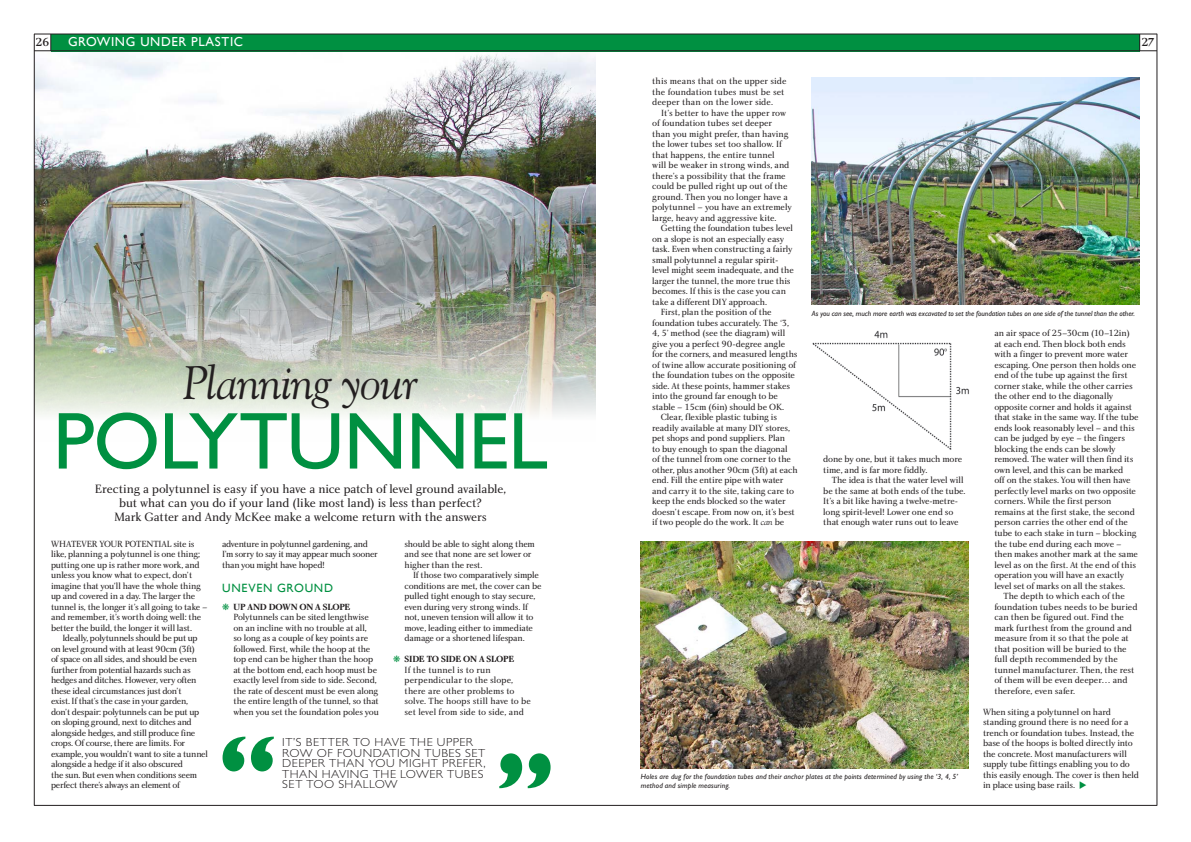
<style>
.page{position:relative;width:1191px;height:842px;background:#fff}
.page>*{position:absolute;margin:0;border:0;box-sizing:border-box;transform-origin:0 0}
.Body_Copy_FIRST_para{font:800 89.8px "Gill Sans";color:#009041;scale:.95 1}
.Headline{font:81px "Gill Sans";letter-spacing:-.01em;color:#009041}
.Headline-2{font:italic 47px "Goudy Old Style BT";letter-spacing:-.02em;color:#231f20}
.t1{font:13px "Gill Sans";letter-spacing:.05em;color:#fff}
.Standfirst{font:12.5px/14px "Charlotte Book Plain";letter-spacing:-.015em;color:#231f20;text-align:center}
.Crosshead{font:12px "Gill Sans";letter-spacing:.06em;color:#009041}
.t2{font:12px "Charlotte Medium Plain";color:#231f20}
.NEW_PULL_QUOTE{font:300 11.7px/10.5px "Gill Sans";letter-spacing:.04em;color:#231f20;scale:1.06 1}
.Body_Copy{font:9.2px/10.5px "Charlotte Book Plain";letter-spacing:-.02em;color:#231f20}
.Body_Copy-2{font:9.2px/10.5px "Charlotte Book Plain";letter-spacing:-.04em;color:#231f20}
.Body_Copy_FIRST_para-2{font:9.2px/10.5px "Charlotte Book Plain";letter-spacing:-.03em;color:#231f20}
.Body_Copy-3{font:9.2px/10.5px "Charlotte Book Plain";color:#231f20}
.Body_Copy-4{font:9.2px "Charlotte Bold Plain";letter-spacing:-.03em;color:#231f20}
.t3{font:italic 7.5px/8.8px "Gill Sans";letter-spacing:.01em;color:#231f20}
.s1{color:#009041}
.s2{font-family:"Goudy Old Style BT";font-style:italic}
</style>
<div class="page">
<img style="left:35px;top:52px;width:560px;height:363px">
<div style="left:51px;top:34px;width:1088px;height:17px;background:#009041"></div>
<hr style="left:34px;top:34px;width:1123px;height:1px;background:#231f20">
<hr style="left:34px;top:51px;width:1123px;height:1px;background:#231f20">
<hr style="left:34px;top:34px;width:1px;height:771px;background:#231f20">
<hr style="left:34px;top:805px;width:1123px;height:1px;background:#231f20">
<svg style="left:51px;top:34px;width:1px;height:17px"></svg>
<hr style="left:1156px;top:34px;width:1px;height:772px;background:#231f20">
<svg style="left:1139px;top:34px;width:1px;height:17px"></svg>
<img style="left:812px;top:78px;width:328px;height:227px">
<img style="left:641px;top:541px;width:328px;height:227px">
<img style="left:812px;top:330px;width:157px;height:120px">
<p class="t2" style="left:36px;top:35px;width:15px">26</p>
<h3 class="t1" style="left:68px;top:34px;width:177px">GROWING UNDER PLASTIC</h3>
<p class="t2" style="left:1141px;top:35px;width:15px">27</p>
<p class="Headline-2" style="left:183px;top:353px;width:237px">Planning your</p>
<p class="Headline" style="left:53px;top:394px;width:496px">POLYTUNNEL</p>
<p class="Standfirst" style="left:95px;top:481px;width:413px">Erecting a polytunnel is easy if you have a nice patch of level ground available, but what can you do if your land (like most land) is less than perfect?<br>Mark Gatter and Andy McKee make a welcome return with the answers</p>
<p class="Body_Copy_FIRST_para-2" style="left:51px;top:538px;width:158px">WHATEVER YOUR POTENTIAL site is like, planning a polytunnel is one thing; putting one up is rather more work, and unless you know what to expect, don’t imagine that you’ll have the whole thing up and covered in a day. The larger the tunnel is, the longer it’s all going to take – and remember, it’s worth doing well: the better the build, the longer it will last.</p>
<p class="Body_Copy-2" style="left:51px;top:633px;width:158px;text-indent:11px">Ideally, polytunnels should be put up on level ground with at least 90cm (3ft)<br>of space on all sides, and should be even further from potential hazards such as hedges and ditches. However, very often these ideal circumstances just don’t<br>exist. If that’s the case in your garden, don’t despair: polytunnels can be put up on sloping ground, next to ditches and alongside hedges, and still produce fine crops. Of course, there are limits. For example, you wouldn’t want to site a tunnel alongside a hedge if it also obscured<br>the sun. But even when conditions seem perfect there’s always an element of</p>
<p class="Body_Copy" style="left:222px;top:538px;width:157px">adventure in polytunnel gardening, and<br>I’m sorry to say it may appear much sooner than you might have hoped!</p>
<p class="Crosshead" style="left:222px;top:580px;width:112px">UNEVEN GROUND</p>
<p class="Body_Copy-4" style="left:222px;top:601px;width:130px"><span class="s1">❋</span> UP AND DOWN ON A SLOPE</p>
<p class="Body_Copy" style="left:233px;top:612px;width:147px">Polytunnels can be sited lengthwise on an incline with no trouble at all,<br>so long as a couple of key points are followed. First, while the hoop at the top end can be higher than the hoop at the bottom end, each hoop must be exactly level from side to side. Second, the rate of descent must be even along the entire length of the tunnel, so that when you set the foundation poles you</p>
<p class="Body_Copy" style="left:404px;top:538px;width:132px">should be able to sight along them and see that none are set lower or higher than the rest.</p>
<p class="Body_Copy" style="left:404px;top:570px;width:139px;text-indent:8px">If those two comparatively simple conditions are met, the cover can be pulled tight enough to stay secure, even during very strong winds. If not, uneven tension will allow it to move, leading either to immediate damage or a shortened lifespan.</p>
<p class="Body_Copy-4" style="left:393px;top:653px;width:122px"><span class="s1">❋</span> SIDE TO SIDE ON A SLOPE</p>
<p class="Body_Copy-3" style="left:404px;top:664px;width:128px">If the tunnel is to run perpendicular to the slope, there are other problems to solve. The hoops still have to be set level from side to side, and</p>
<p class="Body_Copy_FIRST_para" style="left:217px;top:716px;width:64px">“</p>
<p class="NEW_PULL_QUOTE" style="left:282px;top:737px;width:193px">IT’S BETTER TO HAVE THE UPPER<br>ROW OF FOUNDATION TUBES SET<br>DEEPER THAN YOU MIGHT PREFER,<br>THAN HAVING THE LOWER TUBES</p>
<p class="NEW_PULL_QUOTE" style="left:282px;top:779px;width:110px">SET TOO SHALLOW</p>
<p class="Body_Copy_FIRST_para" style="left:496px;top:733px;width:64px">”</p>
<p class="Body_Copy-3" style="left:652px;top:76px;width:136px">this means that on the upper side the foundation tubes must be set deeper than on the lower side.</p>
<p class="Body_Copy" style="left:652px;top:107px;width:141px;text-indent:9px">It’s better to have the upper row of foundation tubes set deeper than you might prefer, than having the lower tubes set too shallow. If that happens, the entire tunnel<br>will be weaker in strong winds, and there’s a possibility that the frame could be pulled right up out of the ground. Then you no longer have a polytunnel – you have an extremely large, heavy and aggressive kite.</p>
<p class="Body_Copy" style="left:652px;top:223px;width:143px;text-indent:9px">Getting the foundation tubes level on a slope is not an especially easy task. Even when constructing a fairly small polytunnel a regular spirit&shy;level might seem inadequate, and the larger the tunnel, the more true this becomes. If this is the case you can take a different DIY approach.</p>
<p class="Body_Copy" style="left:652px;top:307px;width:147px;text-indent:9px">First, plan the position of the foundation tubes accurately. The ‘3, 4, 5’ method (see the diagram) will give you a perfect 90-degree angle for the corners, and measured lengths of twine allow accurate positioning of the foundation tubes on the opposite side. At these points, hammer stakes into the ground far enough to be stable – 15cm (6in) should be OK.</p>
<p class="Body_Copy" style="left:652px;top:412px;width:147px;text-indent:9px">Clear, flexible plastic tubing is readily available at many DIY stores, pet shops and pond suppliers. Plan<br>to buy enough to span the diagonal<br>of the tunnel from one corner to the other, plus another 90cm (3ft) at each end. Fill the entire pipe with water and carry it to the site, taking care to keep the ends blocked so the water doesn’t escape. From now on, it’s best if two people do the work. It <span class="s2">can</span> be</p>
<p class="t3" style="left:812px;top:309px;width:325px">As you can see, much more earth was excavated to set the foundation tubes on one side of the tunnel than the other.</p>
<p class="Body_Copy" style="left:994px;top:328px;width:146px">an air space of 25–30cm (10–12in) at each end. Then block both ends with a finger to prevent more water escaping. One person then holds one end of the tube up against the first corner stake, while the other carries the other end to the diagonally opposite corner and holds it against that stake in the same way. If the tube ends look reasonably level – and this can be judged by eye – the fingers blocking the ends can be slowly removed. The water will then find its own level, and this can be marked<br>off on the stakes. You will then have perfectly level marks on two opposite corners. While the first person remains at the first stake, the second person carries the other end of the tube to each stake in turn – blocking the tube end during each move – then makes another mark at the same level as on the first. At the end of this operation you will have an exactly level set of marks on all the stakes.</p>
<p class="Body_Copy" style="left:994px;top:591px;width:145px;text-indent:9px">The depth to which each of the foundation tubes needs to be buried can then be figured out. Find the mark furthest from the ground and measure from it so that the pole at that position will be buried to the full depth recommended by the tunnel manufacturer. Then, the rest of them will be even deeper… and therefore, even safer.</p>
<p class="Body_Copy" style="left:983px;top:706px;width:157px">When siting a polytunnel on hard standing ground there is no need for a trench or foundation tubes. Instead, the base of the hoops is bolted directly into the concrete. Most manufacturers will supply tube fittings enabling you to do this easily enough. The cover is then held in place using base rails.</p>
<p class="Body_Copy" style="left:823px;top:454px;width:140px">done by one, but it takes much more time, and is far more fiddly.</p>
<p class="Body_Copy" style="left:823px;top:475px;width:144px;text-indent:9px">The idea is that the water level will be the same at both ends of the tube.<br>It’s a bit like having a twelve-metre&shy;long spirit-level! Lower one end so that enough water runs out to leave</p>
<p class="t3" style="left:641px;top:772px;width:318px">Holes are dug for the foundation tubes and their anchor plates at the points determined by using the ‘3, 4, 5’ method and simple measuring.</p>
</div>
